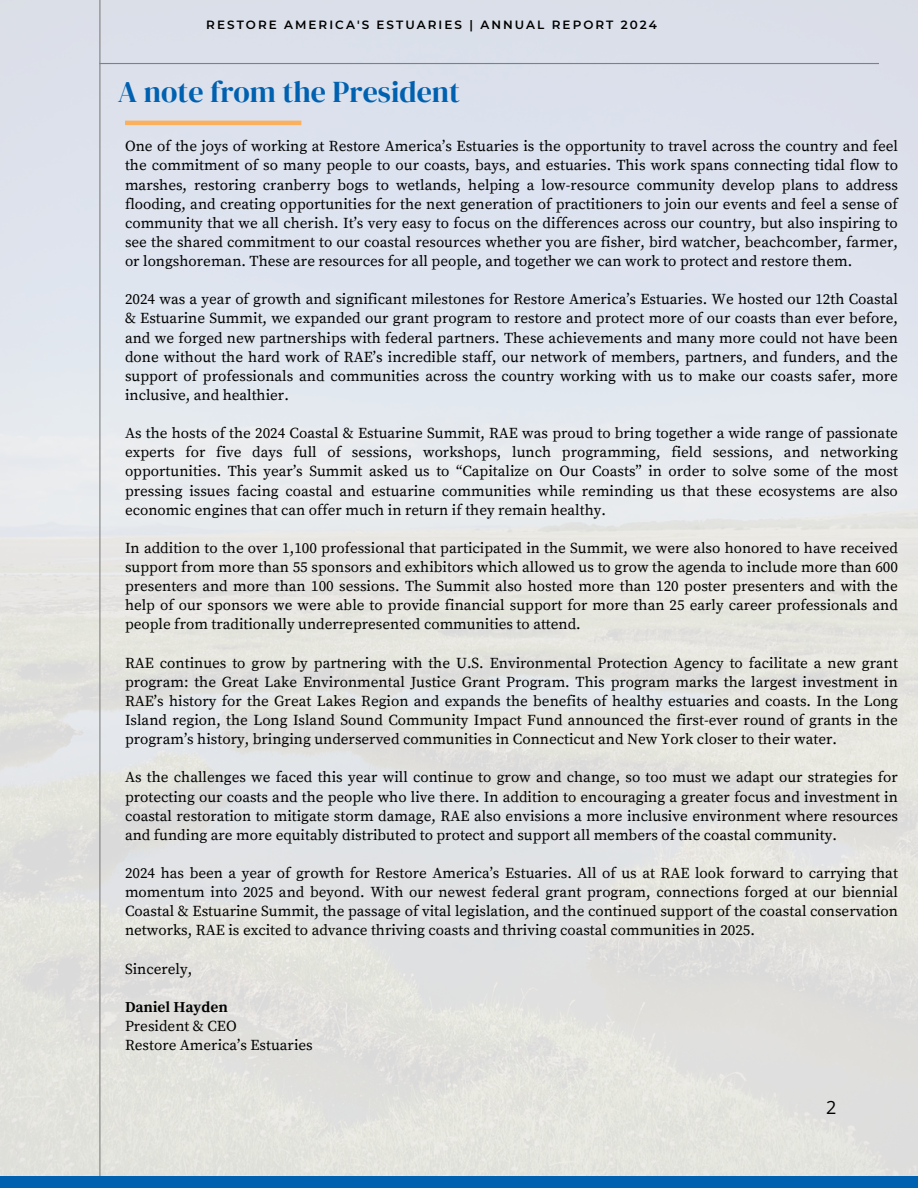
<style>
.page{position:relative;width:918px;height:1188px;background:#fff}
.page>*{position:absolute;margin:0;border:0;box-sizing:border-box;transform-origin:0 0}
.t1{font:30px "DM Serif Display";color:#0061b1}
.t2{font:18px "Open Sans";color:#000}
.t3{font:15.15px/19.2px "Source Serif Pro";color:#000;text-align:justify}
.t4{font:600 12px "Montserrat";letter-spacing:.17em;color:#000}
.s1{font-weight:700}
</style>
<div class="page">
<img style="left:0;top:0;width:918px;height:1177px">
<hr style="left:99px;top:0;width:1px;height:1188px;background:#808080">
<hr style="left:99px;top:63px;width:780px;height:1px;background:#808080">
<div style="left:0;top:1177px;width:918px;height:11px;background:#0061b1"></div>
<hr style="left:125px;top:121px;width:176px;height:4px;background:#fbb05e">
<h3 class="t4" style="left:206px;top:17px;width:452px">RESTORE AMERICA'S ESTUARIES | ANNUAL REPORT 2024</h3>
<h3 class="t1" style="left:118px;top:71px;width:344px">A note from the President</h3>
<p class="t3" style="left:125px;top:137px;width:774px">One of the joys of working at Restore America’s Estuaries is the opportunity to travel across the country and feel the commitment of so many people to our coasts, bays, and estuaries. This work spans connecting tidal flow to marshes, restoring cranberry bogs to wetlands, helping a low-resource community develop plans to address flooding, and creating opportunities for the next generation of practitioners to join our events and feel a sense of community that we all cherish. It’s very easy to focus on the differences across our country, but also inspiring to see the shared commitment to our coastal resources whether you are fisher, bird watcher, beachcomber, farmer, or longshoreman. These are resources for all people, and together we can work to protect and restore them.</p>
<p class="t3" style="left:125px;top:290px;width:774px">2024 was a year of growth and significant milestones for Restore America’s Estuaries. We hosted our 12th Coastal &amp; Estuarine Summit, we expanded our grant program to restore and protect more of our coasts than ever before, and we forged new partnerships with federal partners. These achievements and many more could not have been done without the hard work of RAE’s incredible staff, our network of members, partners, and funders, and the support of professionals and communities across the country working with us to make our coasts safer, more inclusive, and healthier.</p>
<p class="t3" style="left:125px;top:424px;width:774px">As the hosts of the 2024 Coastal &amp; Estuarine Summit, RAE was proud to bring together a wide range of passionate experts for five days full of sessions, workshops, lunch programming, field sessions, and networking opportunities. This year’s Summit asked us to “Capitalize on Our Coasts” in order to solve some of the most pressing issues facing coastal and estuarine communities while reminding us that these ecosystems are also economic engines that can offer much in return if they remain healthy.</p>
<p class="t3" style="left:125px;top:539px;width:774px">In addition to the over 1,100 professional that participated in the Summit, we were also honored to have received support from more than 55 sponsors and exhibitors which allowed us to grow the agenda to include more than 600 presenters and more than 100 sessions. The Summit also hosted more than 120 poster presenters and with the help of our sponsors we were able to provide financial support for more than 25 early career professionals and people from traditionally underrepresented communities to attend.</p>
<h1 class="t3" style="left:125px;top:654px;width:774px">RAE continues to grow by partnering with the U.S. Environmental Protection Agency to facilitate a new grant program: the Great Lake Environmental Justice Grant Program. This program marks the largest investment in RAE’s history for the Great Lakes Region and expands the benefits of healthy estuaries and coasts. In the Long Island region, the Long Island Sound Community Impact Fund announced the first-ever round of grants in the program’s history, bringing underserved communities in Connecticut and New York closer to their water.</h1>
<p class="t3" style="left:125px;top:768px;width:774px">As the challenges we faced this year will continue to grow and change, so too must we adapt our strategies for protecting our coasts and the people who live there. In addition to encouraging a greater focus and investment in coastal restoration to mitigate storm damage, RAE also envisions a more inclusive environment where resources and funding are more equitably distributed to protect and support all members of the coastal community.</p>
<h3 class="t3" style="left:125px;top:864px;width:774px">2024 has been a year of growth for Restore America’s Estuaries. All of us at RAE look forward to carrying that momentum into 2025 and beyond. With our newest federal grant program, connections forged at our biennial Coastal &amp; Estuarine Summit, the passage of vital legislation, and the continued support of the coastal conservation networks, RAE is excited to advance thriving coasts and thriving coastal communities in 2025.</h3>
<h3 class="t3" style="left:125px;top:960px;width:69px">Sincerely,</h3>
<h3 class="t3" style="left:125px;top:998px;width:189px;text-align:left"><span class="s1">Daniel Hayden<br></span>President &amp; CEO<br>Restore America’s Estuaries</h3>
<p class="t2" style="left:826px;top:1094px;width:12px">2</p>
</div>
